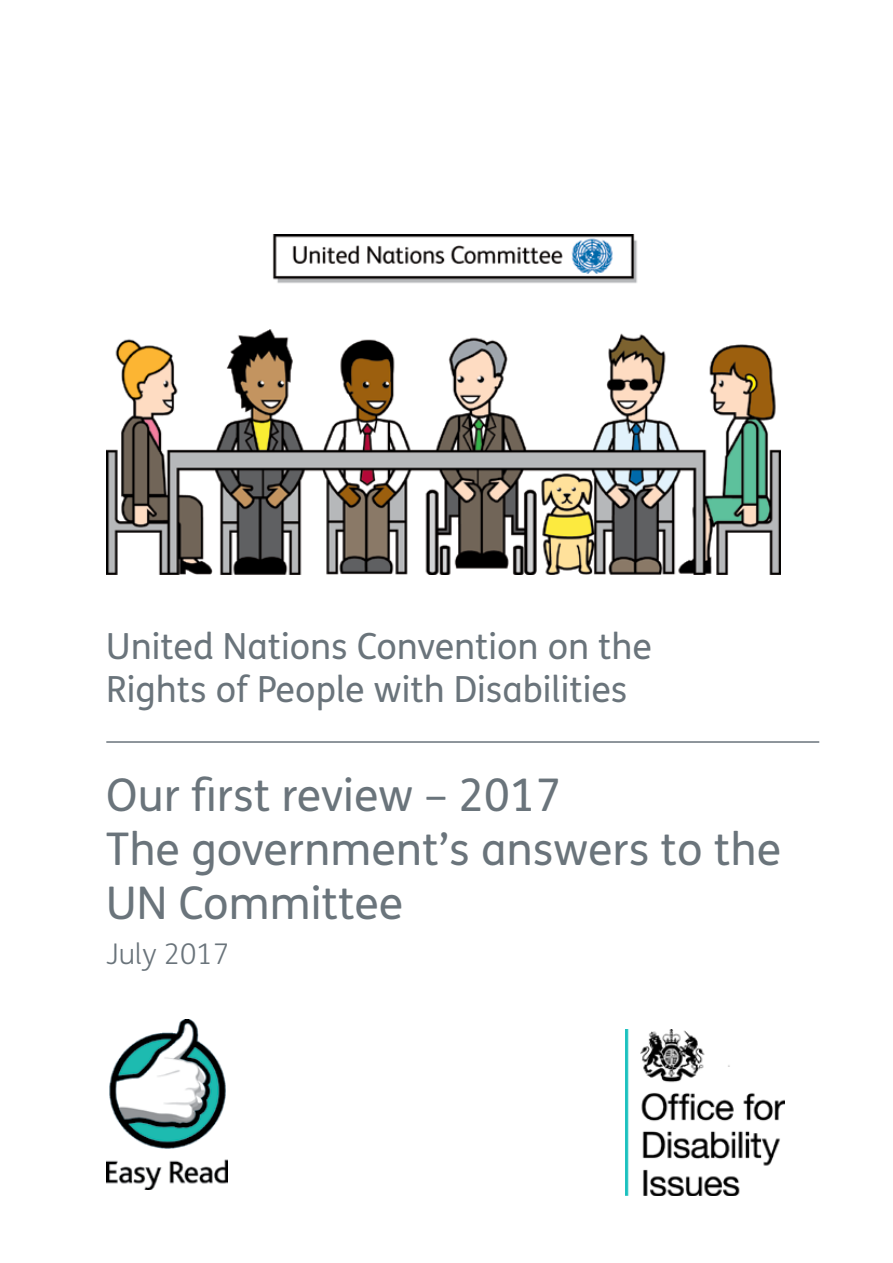
<style>
.page{position:relative;width:893px;height:1263px;background:#fff}
.page>*{position:absolute;margin:0;border:0;box-sizing:border-box;transform-origin:0 0}
.t1{font:45px/54px "FS Me";color:#6a747b}
.t2{font:36px/43.2px "FS Me";color:#6a747b}
.t3{font:300 28.5px "FS Me";color:#6a747b}
</style>
<div class="page">
<hr style="left:106px;top:741px;width:713px;height:2px;background:#6a747b">
<img style="left:106px;top:1020px;width:121px;height:170px">
<img style="left:272px;top:235px;width:365px;height:48px">
<img style="left:106px;top:330px;width:675px;height:245px">
<img style="left:625px;top:1030px;width:159px;height:166px">
<p class="t2" style="left:106px;top:624px;width:547px">United Nations Convention on the<br>Rights of People with Disabilities</p>
<p class="t1" style="left:106px;top:768px;width:676px">Our first review – 2017<br>The government’s answers to the<br>UN Committee</p>
<p class="t3" style="left:106px;top:935px;width:125px">July 2017</p>
</div>
